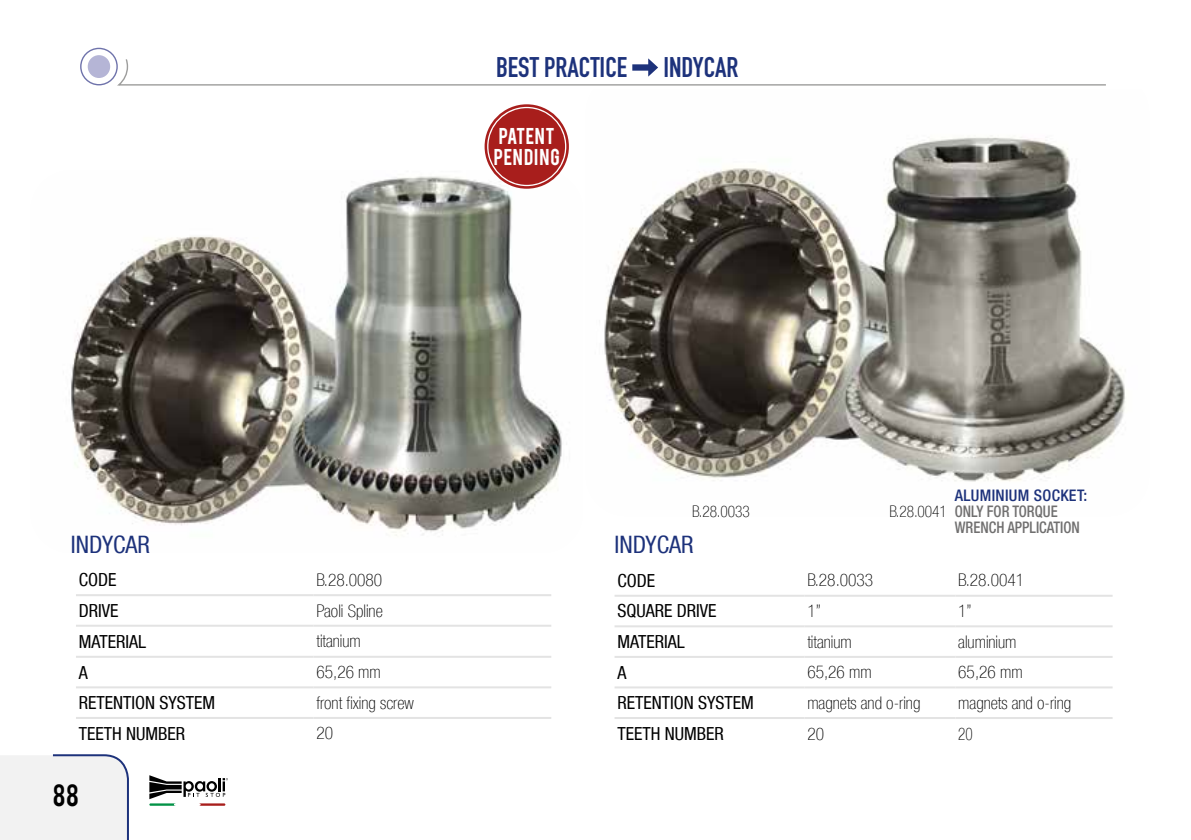
<style>
.page{position:relative;width:1191px;height:840px;background:#fff}
.page>*{position:absolute;margin:0;border:0;box-sizing:border-box;transform-origin:0 0}
.t1{font:700 28px "DIN Condensed";color:#1d327b}
.t2{font:condensed 24px "Helvetica Neue LT Com";color:#1d327b}
.t3{font:24px "Bebas";color:#000}
.t4{font:condensed 18px "Helvetica Neue LT Com";color:#000}
.t5{font:18px/21.6px "Bebas";letter-spacing:.035em;color:#fff}
.t6{font:100 condensed 17.4px "Helvetica Neue LT Com";color:#000}
.t7{font:100 condensed 17.4px "Helvetica Neue LT Com";color:#000;scale:.87 1}
.t8{font:500 condensed 16px/16px "Helvetica Neue LT Com";color:#706f6f;scale:.91 1}
.t9{font:100 condensed 16px "Helvetica Neue LT Com";letter-spacing:-.005em;color:#000;scale:.96 1}
.t10{font:500 condensed 16px "Helvetica Neue LT Com";letter-spacing:.02em;color:#1d327b}
</style>
<div class="page">
<img style="left:604px;top:135px;width:522px;height:347px">
<hr style="left:614px;top:594px;width:190px;height:2px;background:#e3e3e3">
<hr style="left:804px;top:594px;width:151px;height:2px;background:#e3e3e3">
<hr style="left:955px;top:594px;width:157px;height:2px;background:#e3e3e3">
<hr style="left:614px;top:625px;width:190px;height:2px;background:#e3e3e3">
<hr style="left:804px;top:625px;width:151px;height:2px;background:#e3e3e3">
<hr style="left:955px;top:625px;width:157px;height:2px;background:#e3e3e3">
<hr style="left:614px;top:655px;width:190px;height:2px;background:#e3e3e3">
<hr style="left:804px;top:655px;width:151px;height:2px;background:#e3e3e3">
<hr style="left:955px;top:655px;width:157px;height:2px;background:#e3e3e3">
<hr style="left:614px;top:686px;width:190px;height:2px;background:#e3e3e3">
<hr style="left:804px;top:686px;width:151px;height:2px;background:#e3e3e3">
<hr style="left:955px;top:686px;width:157px;height:2px;background:#e3e3e3">
<hr style="left:614px;top:716px;width:190px;height:2px;background:#e3e3e3">
<hr style="left:804px;top:716px;width:151px;height:2px;background:#e3e3e3">
<hr style="left:955px;top:716px;width:157px;height:2px;background:#e3e3e3">
<img style="left:71px;top:170px;width:491px;height:366px">
<hr style="left:76px;top:594px;width:237px;height:2px;background:#e3e3e3">
<hr style="left:313px;top:594px;width:238px;height:2px;background:#e3e3e3">
<hr style="left:76px;top:624px;width:237px;height:2px;background:#e3e3e3">
<hr style="left:313px;top:624px;width:238px;height:2px;background:#e3e3e3">
<hr style="left:76px;top:655px;width:237px;height:2px;background:#e3e3e3">
<hr style="left:313px;top:655px;width:238px;height:2px;background:#e3e3e3">
<hr style="left:76px;top:686px;width:237px;height:2px;background:#e3e3e3">
<hr style="left:313px;top:686px;width:238px;height:2px;background:#e3e3e3">
<hr style="left:76px;top:716px;width:237px;height:2px;background:#e3e3e3">
<hr style="left:313px;top:716px;width:238px;height:2px;background:#e3e3e3">
<div style="left:488px;top:108px;width:77px;height:77px;background:#a81e1c;border-radius:50%"></div>
<div style="left:484px;top:104px;width:85px;height:85px;border:3px solid #a81e1c;border-radius:50%"></div>
<div style="left:490px;top:109px;width:74px;height:74px;border:3px solid #a81e1c;border-radius:50%"></div>
<div style="left:0;top:754px;width:129px;height:85px;background:#f2f2f2"></div>
<svg style="left:149px;top:775px;width:79px;height:23px"></svg>
<hr style="left:149px;top:803px;width:27px;height:2px;background:#029246">
<hr style="left:199px;top:803px;width:26px;height:2px;background:#a81e1c">
<hr style="left:174px;top:803px;width:27px;height:2px;background:#fff">
<svg style="left:81px;top:48px;width:36px;height:37px"></svg>
<div style="left:80px;top:48px;width:38px;height:37px;border:1px solid #6f73ab;border-radius:50%"></div>
<div style="left:88px;top:55px;width:22px;height:23px;background:#b5b5d6;border-radius:50%"></div>
<svg style="left:115px;top:58px;width:991px;height:28px"></svg>
<h1 class="t1" style="left:496px;top:48px;width:133px">BEST PRACTICE</h1>
<h1 class="t1" style="left:663px;top:48px;width:77px">INDYCAR</h1>
<p class="t5" style="left:494px;top:124px;width:67px">PATENT<br>PENDING</p>
<h2 class="t2" style="left:71px;top:530px;width:81px">INDYCAR</h2>
<p class="t4" style="left:79px;top:568px;width:39px">CODE</p>
<p class="t6" style="left:316px;top:569px;width:67px">B.28.0080</p>
<p class="t4" style="left:79px;top:599px;width:41px">DRIVE</p>
<p class="t6" style="left:316px;top:600px;width:68px">Paoli Spline</p>
<p class="t4" style="left:79px;top:630px;width:69px">MATERIAL</p>
<p class="t6" style="left:316px;top:631px;width:46px">titanium</p>
<p class="t4" style="left:79px;top:661px;width:10px">A</p>
<p class="t6" style="left:316px;top:662px;width:66px">65,26 mm</p>
<p class="t4" style="left:79px;top:691px;width:138px">RETENTION SYSTEM</p>
<p class="t6" style="left:316px;top:692px;width:99px">front fixing screw</p>
<p class="t4" style="left:79px;top:722px;width:108px">TEETH NUMBER</p>
<p class="t6" style="left:316px;top:723px;width:18px">20</p>
<h2 class="t3" style="left:53px;top:777px;width:27px">88</h2>
<p class="t9" style="left:692px;top:501px;width:61px">B.28.0033</p>
<p class="t9" style="left:889px;top:501px;width:61px">B.28.0041</p>
<h2 class="t2" style="left:614px;top:530px;width:81px">INDYCAR</h2>
<p class="t10" style="left:954px;top:486px;width:134px">ALUMINIUM SOCKET:</p>
<p class="t8" style="left:954px;top:503px;width:139px">ONLY FOR TORQUE<br>WRENCH APPLICATION</p>
<p class="t4" style="left:617px;top:569px;width:39px">CODE</p>
<p class="t6" style="left:807px;top:569px;width:67px">B.28.0033</p>
<p class="t6" style="left:958px;top:569px;width:67px">B.28.0041</p>
<p class="t4" style="left:617px;top:600px;width:101px">SQUARE DRIVE</p>
<p class="t6" style="left:807px;top:601px;width:15px">1”</p>
<p class="t6" style="left:958px;top:601px;width:15px">1”</p>
<p class="t4" style="left:617px;top:630px;width:69px">MATERIAL</p>
<p class="t6" style="left:807px;top:631px;width:46px">titanium</p>
<p class="t6" style="left:958px;top:631px;width:60px">aluminium</p>
<p class="t4" style="left:617px;top:661px;width:10px">A</p>
<p class="t6" style="left:807px;top:662px;width:66px">65,26 mm</p>
<p class="t6" style="left:958px;top:662px;width:66px">65,26 mm</p>
<p class="t4" style="left:617px;top:691px;width:138px">RETENTION SYSTEM</p>
<p class="t6" style="left:807px;top:692px;width:115px">magnets and o-ring</p>
<p class="t6" style="left:958px;top:692px;width:115px">magnets and o-ring</p>
<p class="t4" style="left:617px;top:722px;width:108px">TEETH NUMBER</p>
<p class="t6" style="left:807px;top:723px;width:18px">20</p>
<p class="t7" style="left:958px;top:723px;width:18px">20</p>
</div>
